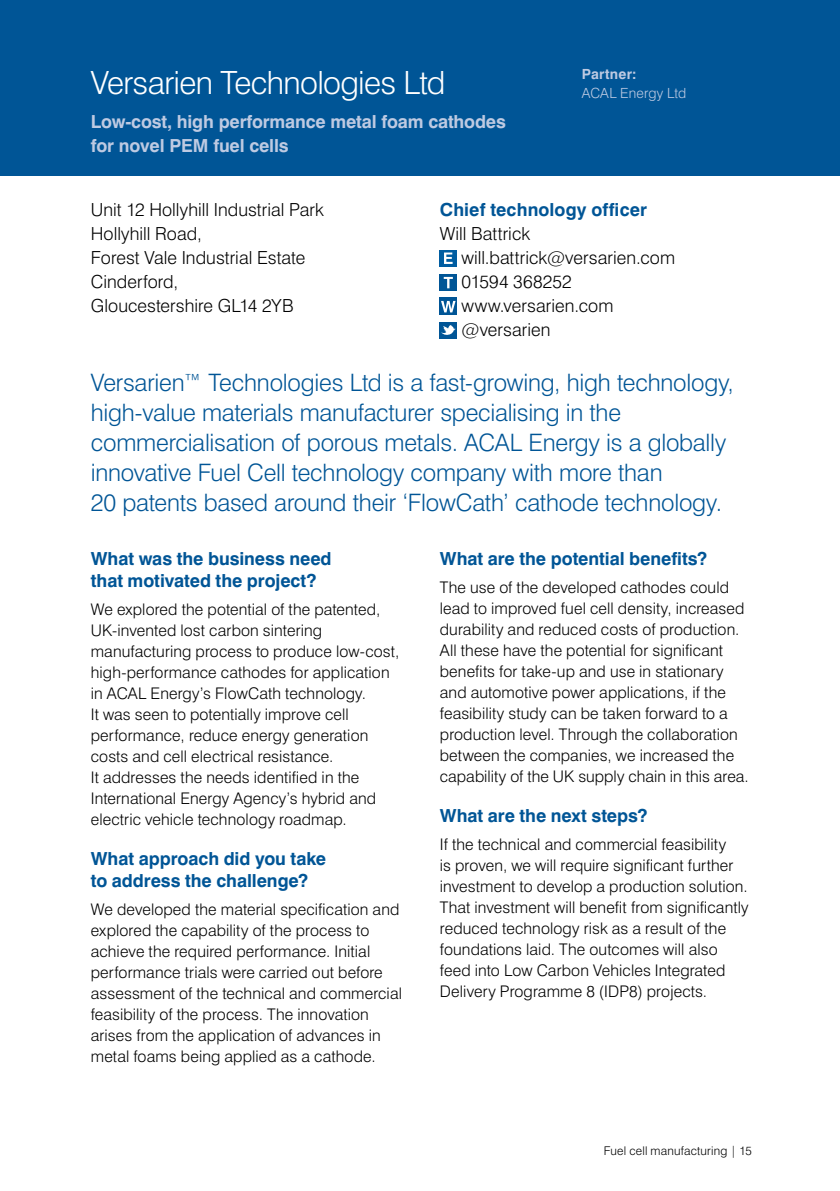
<style>
.page{position:relative;width:840px;height:1191px;background:#fff}
.page>*{position:absolute;margin:0;border:0;box-sizing:border-box;transform-origin:0 0}
.t1{font:300 32px "Swiss 721 BT";letter-spacing:-.02em;color:#fff}
.t2{font:300 24px/30px "Swiss 721 BT";letter-spacing:-.01em;color:#005596}
.t3{font:300 18px/24px "Swiss 721 BT";letter-spacing:.005em;color:#000}
.t4{font:700 18px/22px "Swiss 721 BT";letter-spacing:-.005em;color:#005596}
.t5{font:700 18px/24px "Swiss 721 BT";letter-spacing:-.01em;color:#becae2}
.t6{font:300 16px/21px "Swiss 721 BT";letter-spacing:.005em;color:#000}
.t7{font:300 14px "Swiss 721 BT";letter-spacing:.015em;color:#becae2}
.t8{font:700 14px "Swiss 721 BT";letter-spacing:.015em;color:#becae2}
.t9{font:300 12px "Swiss 721 BT";letter-spacing:.015em;color:#000}
</style>
<div class="page">
<div style="left:0;top:0;width:839px;height:176px;background:#005596"></div>
<div style="left:439px;top:250px;width:17px;height:17px;background:#005da1"></div>
<svg style="left:444px;top:252px;width:8px;height:12px"></svg>
<div style="left:439px;top:274px;width:17px;height:17px;background:#005596"></div>
<svg style="left:443px;top:277px;width:9px;height:11px"></svg>
<svg style="left:439px;top:298px;width:17px;height:17px"></svg>
<svg style="left:441px;top:301px;width:14px;height:11px"></svg>
<div style="left:439px;top:322px;width:17px;height:17px;background:#005596"></div>
<svg style="left:441px;top:325px;width:14px;height:10px"></svg>
<h1 class="t1" style="left:91px;top:63px;width:356px">Versarien Technologies Ltd</h1>
<p class="t5" style="left:91px;top:109px;width:416px">Low-cost, high performance metal foam cathodes for novel PEM fuel cells</p>
<p class="t8" style="left:581px;top:66px;width:56px">Partner:</p>
<p class="t7" style="left:581px;top:84px;width:106px">ACAL Energy Ltd</p>
<p class="t3" style="left:91px;top:197px;width:234px">Unit 12 Hollyhill Industrial Park<br>Hollyhill Road,<br>Forest Vale Industrial Estate<br>Cinderford,<br>Gloucestershire GL14 2YB</p>
<p class="t4" style="left:439px;top:198px;width:209px">Chief technology officer</p>
<p class="t3" style="left:461px;top:221px;width:215px;text-indent:-22px">Will Battrick will.battrick@versarien.com<br>01594 368252 www.versarien.com @versarien</p>
<p class="t2" style="left:91px;top:367px;width:644px">Versarien™ Technologies Ltd is a fast-growing, high technology, high-value materials manufacturer specialising in the commercialisation of porous metals. ACAL Energy is a globally innovative Fuel Cell technology company with more than<br>20 patents based around their ‘FlowCath’ cathode technology.</p>
<p class="t4" style="left:91px;top:547px;width:242px">What was the business need that motivated the project?</p>
<p class="t6" style="left:91px;top:598px;width:310px">We explored the potential of the patented, UK-invented lost carbon sintering manufacturing process to produce low-cost, high-performance cathodes for application in ACAL Energy’s FlowCath technology.<br>It was seen to potentially improve cell performance, reduce energy generation costs and cell electrical resistance.<br>It addresses the needs identified in the International Energy Agency’s hybrid and electric vehicle technology roadmap.</p>
<p class="t4" style="left:91px;top:847px;width:237px">What approach did you take to address the challenge?</p>
<p class="t6" style="left:91px;top:898px;width:312px">We developed the material specification and explored the capability of the process to achieve the required performance. Initial performance trials were carried out before assessment of the technical and commercial feasibility of the process. The innovation arises from the application of advances in metal foams being applied as a cathode.</p>
<p class="t4" style="left:439px;top:547px;width:269px">What are the potential benefits?</p>
<p class="t6" style="left:439px;top:576px;width:310px">The use of the developed cathodes could lead to improved fuel cell density, increased durability and reduced costs of production.<br>All these have the potential for significant benefits for take-up and use in stationary and automotive power applications, if the feasibility study can be taken forward to a production level. Through the collaboration between the companies, we increased the capability of the UK supply chain in this area.</p>
<p class="t4" style="left:439px;top:804px;width:209px">What are the next steps?</p>
<p class="t6" style="left:439px;top:833px;width:310px">If the technical and commercial feasibility<br>is proven, we will require significant further investment to develop a production solution.<br>That investment will benefit from significantly reduced technology risk as a result of the foundations laid. The outcomes will also feed into Low Carbon Vehicles Integrated Delivery Programme 8 (IDP8) projects.</p>
<p class="t9" style="left:603px;top:1143px;width:150px">Fuel cell manufacturing | 15</p>
</div>
